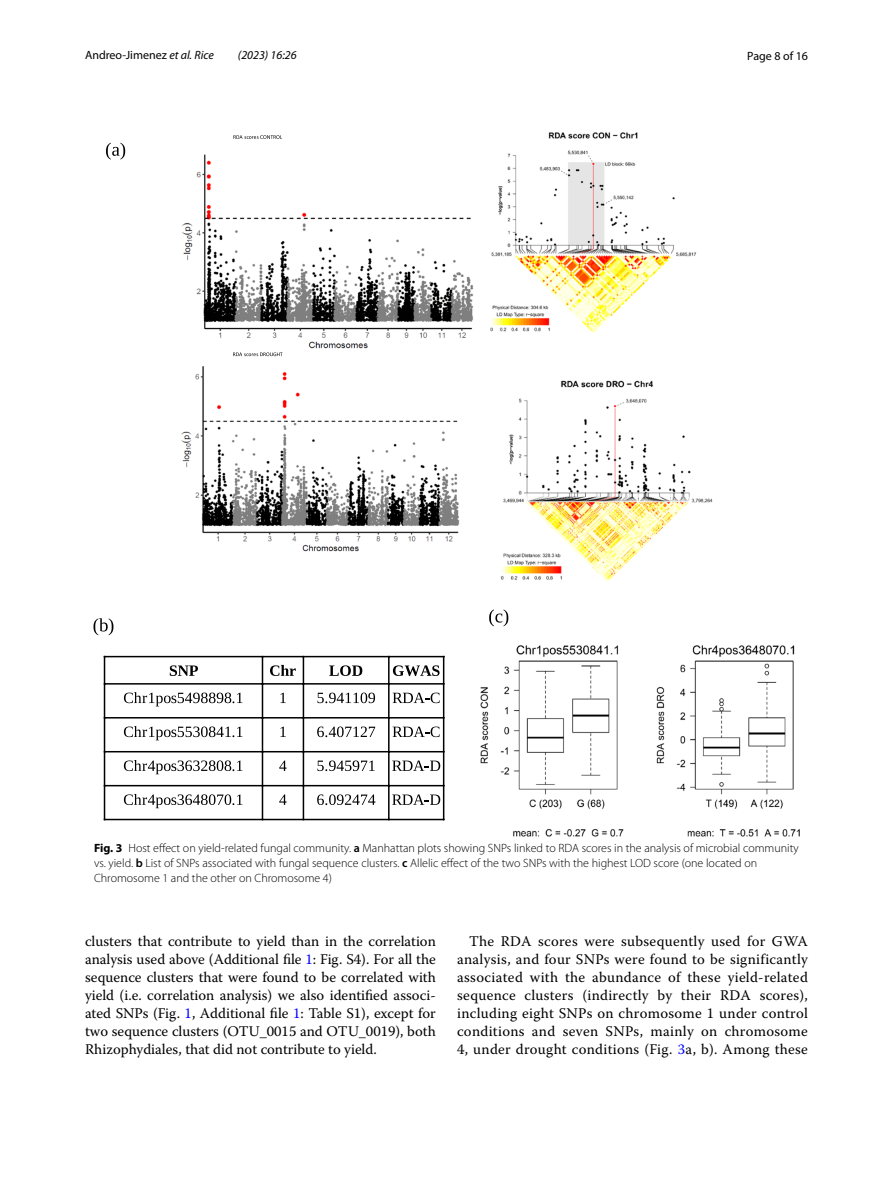
<style>
.page{position:relative;width:893px;height:1187px;background:#fff}
.page>*{position:absolute;margin:0;border:0;box-sizing:border-box;transform-origin:0 0}
.t1{font:14.7px/18px "Warnock Pro";letter-spacing:.01em;color:#000;text-align:justify}
.t2{font:300 12px/15px "Myriad Pro";color:#000}
.t3{font:12px "Myriad Pro";color:#000}
.t4{font:italic 12px "Myriad Pro";color:#000}
.s1{font-style:italic}
.s2{font-weight:700}
.s3{font-weight:600}
.s4{color:#00f}
</style>
<div class="page">
<img style="left:181px;top:133px;width:618px;height:703px">
<svg style="left:94px;top:618px;width:19px;height:17px"></svg>
<svg style="left:106px;top:143px;width:19px;height:17px"></svg>
<hr style="left:262px;top:655px;width:1px;height:165px;background:#000">
<hr style="left:303px;top:655px;width:1px;height:165px;background:#000">
<hr style="left:388px;top:655px;width:2px;height:165px;background:#000">
<hr style="left:104px;top:683px;width:158px;height:1px;background:#000">
<hr style="left:262px;top:683px;width:182px;height:1px;background:#000">
<hr style="left:104px;top:717px;width:158px;height:1px;background:#000">
<hr style="left:262px;top:717px;width:182px;height:1px;background:#000">
<hr style="left:104px;top:751px;width:158px;height:1px;background:#000">
<hr style="left:262px;top:751px;width:182px;height:1px;background:#000">
<hr style="left:104px;top:784px;width:158px;height:2px;background:#000">
<hr style="left:262px;top:784px;width:182px;height:2px;background:#000">
<hr style="left:104px;top:655px;width:1px;height:165px;background:#000">
<hr style="left:443px;top:655px;width:1px;height:165px;background:#000">
<hr style="left:104px;top:655px;width:340px;height:2px;background:#000">
<hr style="left:104px;top:818px;width:340px;height:2px;background:#000">
<svg style="left:170px;top:665px;width:28px;height:11px"></svg>
<svg style="left:270px;top:665px;width:26px;height:11px"></svg>
<svg style="left:329px;top:665px;width:33px;height:11px"></svg>
<svg style="left:393px;top:665px;width:46px;height:11px"></svg>
<svg style="left:124px;top:692px;width:119px;height:14px"></svg>
<svg style="left:280px;top:692px;width:6px;height:11px"></svg>
<svg style="left:317px;top:692px;width:58px;height:11px"></svg>
<svg style="left:393px;top:692px;width:47px;height:11px"></svg>
<svg style="left:124px;top:726px;width:118px;height:14px"></svg>
<svg style="left:280px;top:726px;width:6px;height:11px"></svg>
<svg style="left:317px;top:726px;width:58px;height:11px"></svg>
<svg style="left:393px;top:726px;width:47px;height:11px"></svg>
<svg style="left:124px;top:760px;width:118px;height:14px"></svg>
<svg style="left:279px;top:760px;width:8px;height:10px"></svg>
<svg style="left:317px;top:760px;width:58px;height:11px"></svg>
<svg style="left:392px;top:760px;width:48px;height:11px"></svg>
<svg style="left:124px;top:793px;width:118px;height:15px"></svg>
<svg style="left:279px;top:794px;width:8px;height:10px"></svg>
<svg style="left:317px;top:794px;width:58px;height:11px"></svg>
<svg style="left:392px;top:794px;width:48px;height:10px"></svg>
<svg style="left:489px;top:609px;width:19px;height:17px"></svg>
<svg style="left:233px;top:352px;width:50px;height:4px"></svg>
<svg style="left:233px;top:135px;width:49px;height:4px"></svg>
<p class="t3" style="left:85px;top:48px;width:130px">Andreo‑Jimenez <span class="s1">et al. Rice</span></p>
<p class="t4" style="left:238px;top:48px;width:60px">(2023) 16:26</p>
<p class="t3" style="left:747px;top:48px;width:62px">Page 8 of 16</p>
<p class="t2" style="left:94px;top:840px;width:706px"><span class="s2">Fig. 3</span> Host effect on yield-related fungal community. <span class="s3">a</span> Manhattan plots showing SNPs linked to RDA scores in the analysis of microbial community vs. yield. <span class="s3">b</span> List of SNPs associated with fungal sequence clusters. <span class="s3">c</span> Allelic effect of the two SNPs with the highest LOD score (one located on<br>Chromosome 1 and the other on Chromosome 4)</p>
<p class="t1" style="left:85px;top:932px;width:352px">clusters that contribute to yield than in the correlation analysis used above (Additional file <span class="s4">1</span>: Fig. S4). For all the sequence clusters that were found to be correlated with yield (i.e. correlation analysis) we also identified associ&shy;ated SNPs (Fig. <span class="s4">1</span>, Additional file <span class="s4">1</span>: Table S1), except for two sequence clusters (OTU_0015 and OTU_0019), both Rhizophydiales, that did not contribute to yield.</p>
<p class="t1" style="left:457px;top:932px;width:352px;text-indent:12px">The RDA scores were subsequently used for GWA analysis, and four SNPs were found to be significantly associated with the abundance of these yield-related sequence clusters (indirectly by their RDA scores), including eight SNPs on chromosome 1 under control conditions and seven SNPs, mainly on chromosome 4, under drought conditions (Fig. <span class="s4">3</span>a, b). Among these</p>
</div>
